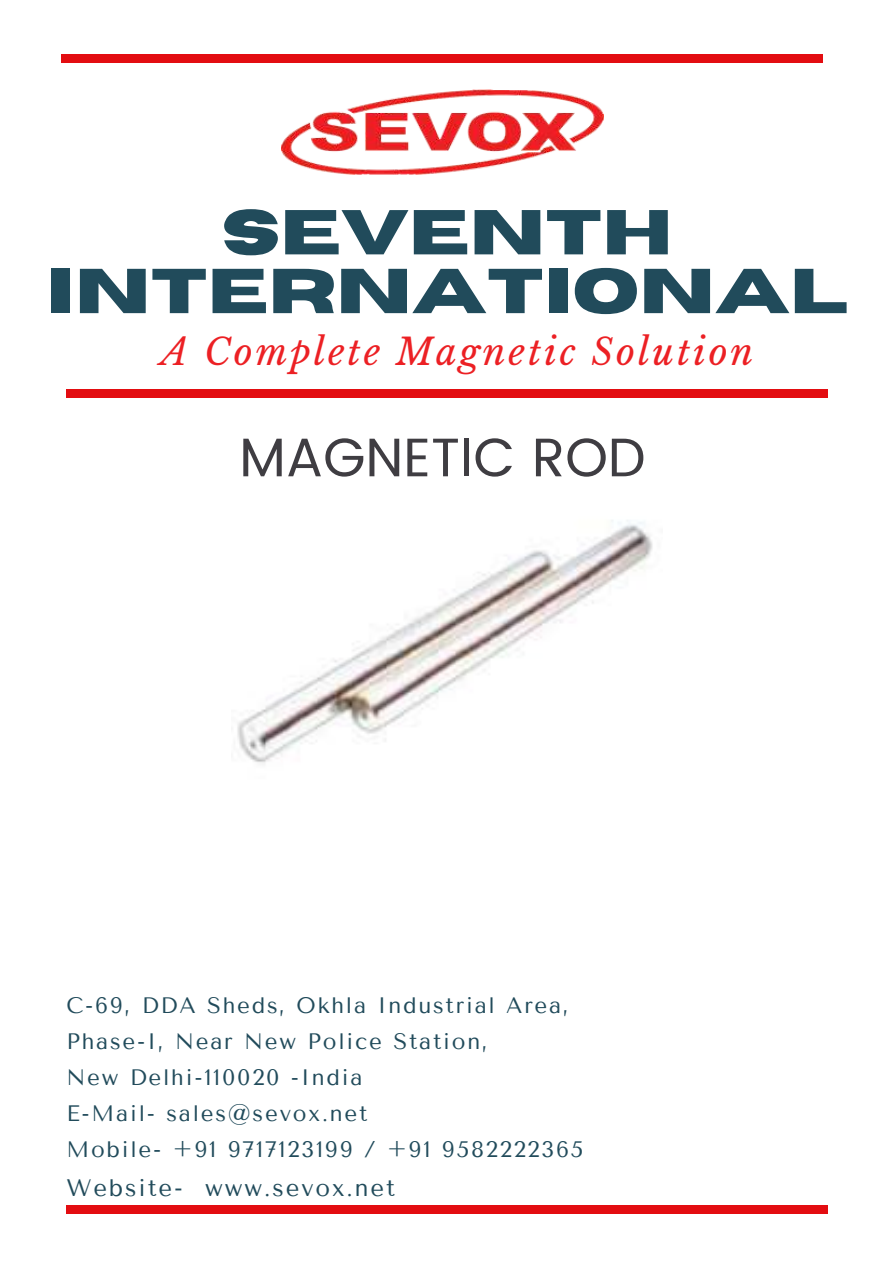
<style>
.page{position:relative;width:894px;height:1264px;background:#fff}
.page>*{position:absolute;margin:0;border:0;box-sizing:border-box;transform-origin:0 0}
.t1{font:700 63.3px/58.8px "Horizon";color:#214b5b;text-align:center}
.t2{font:54.3px "Poppins";color:#3f3d42}
.t3{font:italic 36.3px "Libre Baskerville";letter-spacing:.08em;color:#ec2024}
.t4{font:23.85px "Tenor Sans";letter-spacing:.08em;color:#214b5b}
.t5{font:22.35px/36px "Tenor Sans";letter-spacing:.08em;color:#214b5b}
</style>
<div class="page">
<div style="left:61px;top:55px;width:762px;height:8px;background:#e30d11"></div>
<img style="left:281px;top:89px;width:322px;height:86px">
<div style="left:66px;top:390px;width:761px;height:7px;background:#e30d11"></div>
<div style="left:66px;top:1205px;width:761px;height:8px;background:#e30d11"></div>
<img style="left:237px;top:520px;width:416px;height:244px">
<h1 class="t1" style="left:46px;top:205px;width:802px">SEVENTH<br>INTERNATIONAL</h1>
<h3 class="t3" style="left:161px;top:329px;width:594px">A Complete Magnetic Solution</h3>
<h2 class="t2" style="left:239px;top:426px;width:407px">MAGNETIC ROD</h2>
<p class="t5" style="left:66px;top:987px;width:518px">C-69, DDA Sheds, Okhla Industrial Area, Phase-I, Near New Police Station,<br>New Delhi-110020 -India<br>E-Mail- sales@sevox.net<br>Mobile- +91 9717123199 / +91 9582222365</p>
<p class="t4" style="left:66px;top:1173px;width:330px">Website- www.sevox.net</p>
</div>
